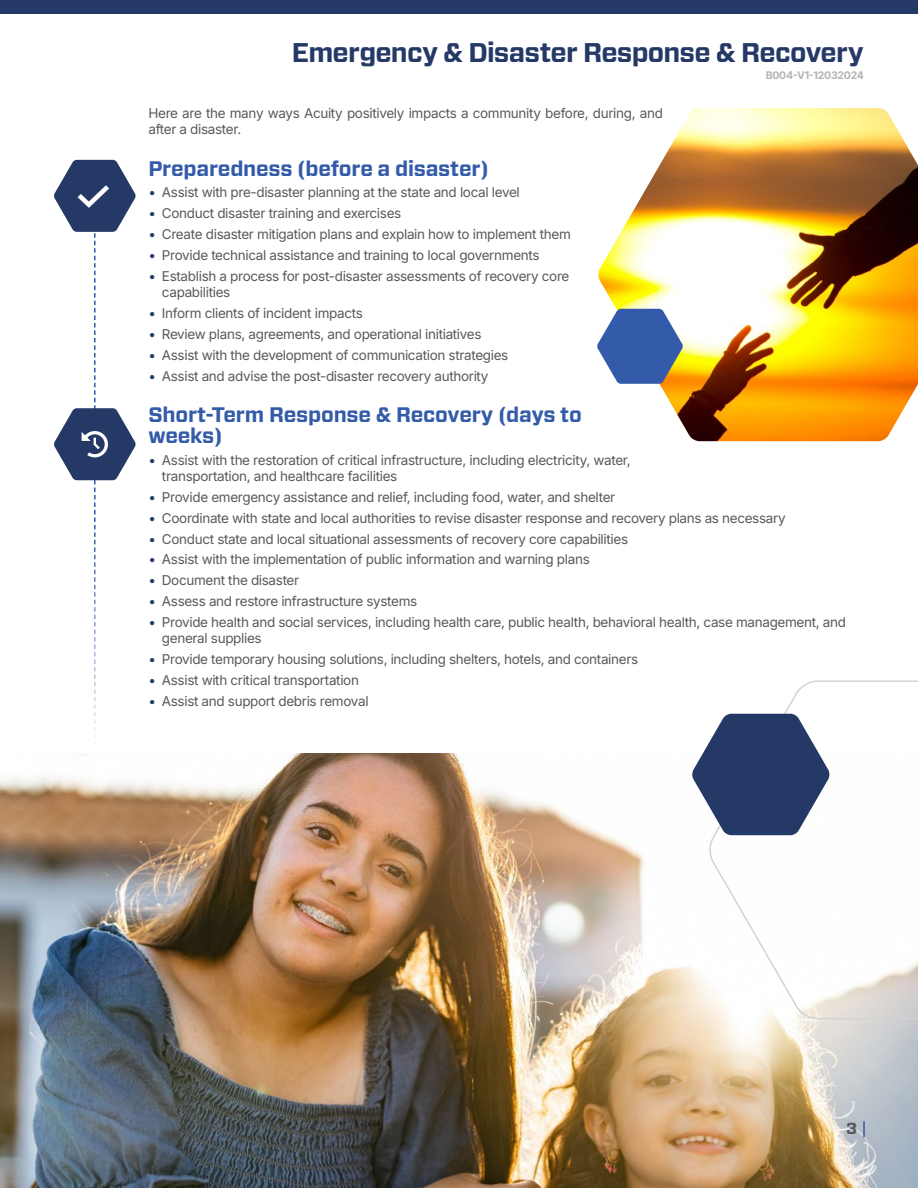
<style>
.page{position:relative;width:918px;height:1188px;background:#fff}
.page>*{position:absolute;margin:0;border:0;box-sizing:border-box;transform-origin:0 0}
.t1{font:700 27px "Forza";letter-spacing:-.03em;color:#253967}
.t2{font:700 21px/21px "Forza";letter-spacing:-.01em;color:#335ba9}
.t3{font:700 16.05px "Forza";color:#58595b}
.t4{font:13.5px/16.5px "Inter";letter-spacing:-.025em;color:#58595b}
.t5{font:10.5px "Inter";letter-spacing:-.025em;color:#b1b4b6}
.s1{color:#253967}
</style>
<div class="page">
<img style="left:0;top:754px;width:918px;height:434px">
<img style="left:598px;top:108px;width:320px;height:333px">
<svg style="left:597px;top:309px;width:86px;height:75px"></svg>
<svg style="left:707px;top:680px;width:211px;height:340px"></svg>
<svg style="left:692px;top:714px;width:138px;height:121px"></svg>
<div style="left:0;top:0;width:918px;height:14px;background:#253967"></div>
<svg style="left:863px;top:1121px;width:2px;height:16px"></svg>
<svg style="left:54px;top:160px;width:82px;height:579px"></svg>
<h1 class="t1" style="left:292px;top:34px;width:574px">Emergency &amp; Disaster Response &amp; Recovery</h1>
<p class="t5" style="left:766px;top:67px;width:100px">B004-V1-12032024</p>
<p class="t4" style="left:148px;top:104px;width:516px">Here are the many ways Acuity positively impacts a community before, during, and after a disaster.</p>
<h2 class="t2" style="left:148px;top:158px;width:342px">Preparedness (before a disaster)</h2>
<p class="t4" style="left:148px;top:184px;width:373px"><span class="s1">•</span> Assist with pre-disaster planning at the state and local level</p>
<p class="t4" style="left:148px;top:205px;width:254px"><span class="s1">•</span> Conduct disaster training and exercises</p>
<p class="t4" style="left:148px;top:226px;width:424px"><span class="s1">•</span> Create disaster mitigation plans and explain how to implement them</p>
<p class="t4" style="left:148px;top:246px;width:393px"><span class="s1">•</span> Provide technical assistance and training to local governments</p>
<p class="t4" style="left:162px;top:267px;width:409px;text-indent:-13px"><span class="s1">•</span> Establish a process for post-disaster assessments of recovery core capabilities</p>
<p class="t4" style="left:148px;top:304px;width:216px"><span class="s1">•</span> Inform clients of incident impacts</p>
<p class="t4" style="left:148px;top:325px;width:335px"><span class="s1">•</span> Review plans, agreements, and operational initiatives</p>
<p class="t4" style="left:148px;top:346px;width:362px"><span class="s1">•</span> Assist with the development of communication strategies</p>
<p class="t4" style="left:148px;top:367px;width:342px"><span class="s1">•</span> Assist and advise the post-disaster recovery authority</p>
<h2 class="t2" style="left:148px;top:404px;width:435px">Short-Term Response &amp; Recovery (days to weeks)</h2>
<p class="t4" style="left:162px;top:451px;width:470px;text-indent:-13px"><span class="s1">•</span> Assist with the restoration of critical infrastructure, including electricity, water, transportation, and healthcare facilities</p>
<p class="t4" style="left:148px;top:488px;width:468px"><span class="s1">•</span> Provide emergency assistance and relief, including food, water, and shelter</p>
<p class="t4" style="left:148px;top:509px;width:639px"><span class="s1">•</span> Coordinate with state and local authorities to revise disaster response and recovery plans as necessary</p>
<p class="t4" style="left:148px;top:530px;width:481px"><span class="s1">•</span> Conduct state and local situational assessments of recovery core capabilities</p>
<p class="t4" style="left:148px;top:551px;width:443px"><span class="s1">•</span> Assist with the implementation of public information and warning plans</p>
<p class="t4" style="left:148px;top:572px;width:152px"><span class="s1">•</span> Document the disaster</p>
<p class="t4" style="left:148px;top:593px;width:270px"><span class="s1">•</span> Assess and restore infrastructure systems</p>
<p class="t4" style="left:162px;top:613px;width:686px;text-indent:-13px"><span class="s1">•</span> Provide health and social services, including health care, public health, behavioral health, case management, and general supplies</p>
<p class="t4" style="left:148px;top:651px;width:491px"><span class="s1">•</span> Provide temporary housing solutions, including shelters, hotels, and containers</p>
<p class="t4" style="left:148px;top:671px;width:212px"><span class="s1">•</span> Assist with critical transportation</p>
<p class="t4" style="left:148px;top:692px;width:222px"><span class="s1">•</span> Assist and support debris removal</p>
<p class="t3" style="left:846px;top:1118px;width:13px">3</p>
</div>
